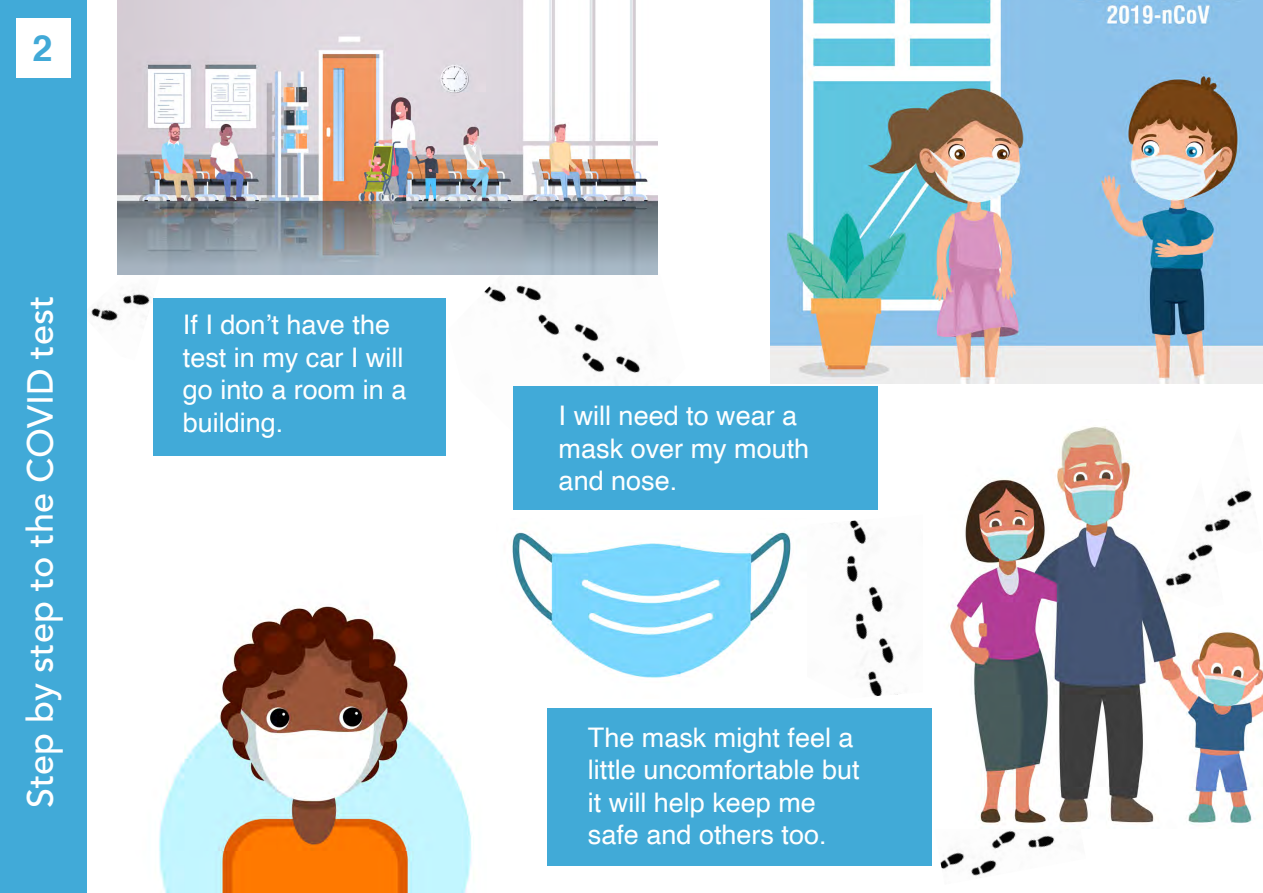
<style>
.page{position:relative;width:1263px;height:893px;background:#fff}
.page>*{position:absolute;margin:0;border:0;box-sizing:border-box;transform-origin:0 0}
.t1{font:500 36px "Avenir";color:#fff}
.t2{font:700 36px "Helvetica";color:#41a9d7}
.t3{font:27px/32.4px "Helvetica";color:#fff}
</style>
<div class="page">
<img style="left:940px;top:830px;width:115px;height:48px">
<img style="left:86px;top:231px;width:87px;height:129px">
<img style="left:846px;top:520px;width:52px;height:176px">
<img style="left:447px;top:274px;width:211px;height:176px">
<img style="left:771px;top:0;width:492px;height:384px">
<img style="left:948px;top:426px;width:315px;height:399px">
<img style="left:510px;top:531px;width:281px;height:147px">
<div style="left:0;top:0;width:86px;height:893px;background:#41aad8"></div>
<div style="left:154px;top:298px;width:292px;height:158px;background:#41aad8"></div>
<div style="left:514px;top:386px;width:364px;height:124px;background:#41aad8"></div>
<div style="left:547px;top:708px;width:385px;height:157px;background:#41aad7"></div>
<div style="left:16px;top:18px;width:54px;height:59px;background:#fff"></div>
<img style="left:159px;top:606px;width:313px;height:287px">
<img style="left:118px;top:0;width:540px;height:274px">
<img style="left:1158px;top:477px;width:66px;height:131px">
<img style="left:1197px;top:426px;width:66px;height:128px">
<p class="t2" style="left:33px;top:19px;width:22px">2</p>
<p class="t1" style="left:20px;top:808px;width:514px;rotate:-90deg">Step by step to the COVID test</p>
<p class="t3" style="left:183px;top:309px;width:225px">If I don’t have the test in my car I will go into a room in a building.</p>
<p class="t3" style="left:559px;top:400px;width:252px">I will need to wear a mask over my mouth and nose.</p>
<p class="t3" style="left:588px;top:722px;width:267px">The mask might feel a</p>
<p class="t3" style="left:588px;top:754px;width:273px">little uncomfortable but it will help keep me safe and others too.</p>
</div>
